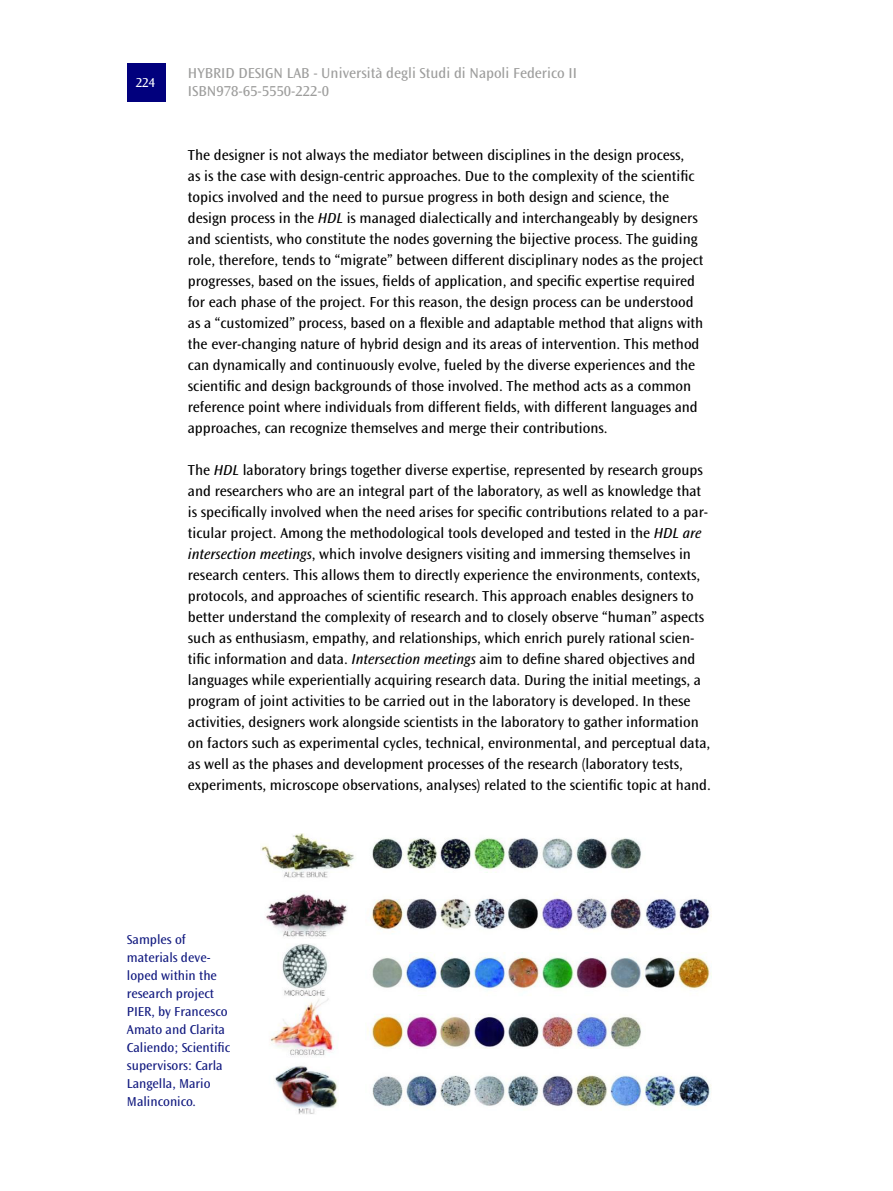
<style>
.page{position:relative;width:893px;height:1191px;background:#fff}
.page>*{position:absolute;margin:0;border:0;box-sizing:border-box;transform-origin:0 0}
.t1{font:15px/21px "Ocean Sans Std";color:#000}
.t2{font:15px/18px "Ocean Sans Std";color:#9d9d9c}
.t3{font:13.5px/18px "Ocean Sans Std";color:#11197f}
.t4{font:13.5px "Ocean Sans Std";color:#fff}
.s1{font-style:italic}
</style>
<div class="page">
<div style="left:127px;top:64px;width:38px;height:38px;background:#01007d"></div>
<img style="left:261px;top:833px;width:451px;height:281px">
<p class="t4" style="left:136px;top:75px;width:21px">224</p>
<p class="t2" style="left:188px;top:64px;width:391px">HYBRID DESIGN LAB - Università degli Studi di Napoli Federico II<br>ISBN978-65-5550-222-0</p>
<p class="t1" style="left:188px;top:144px;width:517px">The designer is not always the mediator between disciplines in the design process,<br>as is the case with design-centric approaches. Due to the complexity of the scientific topics involved and the need to pursue progress in both design and science, the design process in the <span class="s1">HDL</span> is managed dialectically and interchangeably by designers and scientists, who constitute the nodes governing the bijective process. The guiding role, therefore, tends to “migrate” between different disciplinary nodes as the project progresses, based on the issues, fields of application, and specific expertise required for each phase of the project. For this reason, the design process can be understood as a “customized” process, based on a flexible and adaptable method that aligns with the ever-changing nature of hybrid design and its areas of intervention. This method can dynamically and continuously evolve, fueled by the diverse experiences and the scientific and design backgrounds of those involved. The method acts as a common reference point where individuals from different fields, with different languages and approaches, can recognize themselves and merge their contributions.</p>
<p class="t1" style="left:188px;top:459px;width:524px">The <span class="s1">HDL</span> laboratory brings together diverse expertise, represented by research groups and researchers who are an integral part of the laboratory, as well as knowledge that is specifically involved when the need arises for specific contributions related to a par&shy;ticular project. Among the methodological tools developed and tested in the <span class="s1">HDL are intersection meetings</span>, which involve designers visiting and immersing themselves in research centers. This allows them to directly experience the environments, contexts, protocols, and approaches of scientific research. This approach enables designers to better understand the complexity of research and to closely observe “human” aspects such as enthusiasm, empathy, and relationships, which enrich purely rational scien&shy;tific information and data. <span class="s1">Intersection meetings</span> aim to define shared objectives and languages while experientially acquiring research data. During the initial meetings, a program of joint activities to be carried out in the laboratory is developed. In these activities, designers work alongside scientists in the laboratory to gather information on factors such as experimental cycles, technical, environmental, and perceptual data, as well as the phases and development processes of the research (laboratory tests, experiments, microscope observations, analyses) related to the scientific topic at hand.</p>
<p class="t3" style="left:127px;top:930px;width:105px">Samples of materials deve&shy;loped within the research project<br>PIER, by Francesco<br>Amato and Clarita<br>Caliendo; Scientific supervisors: Carla<br>Langella, Mario<br>Malinconico.</p>
</div>
